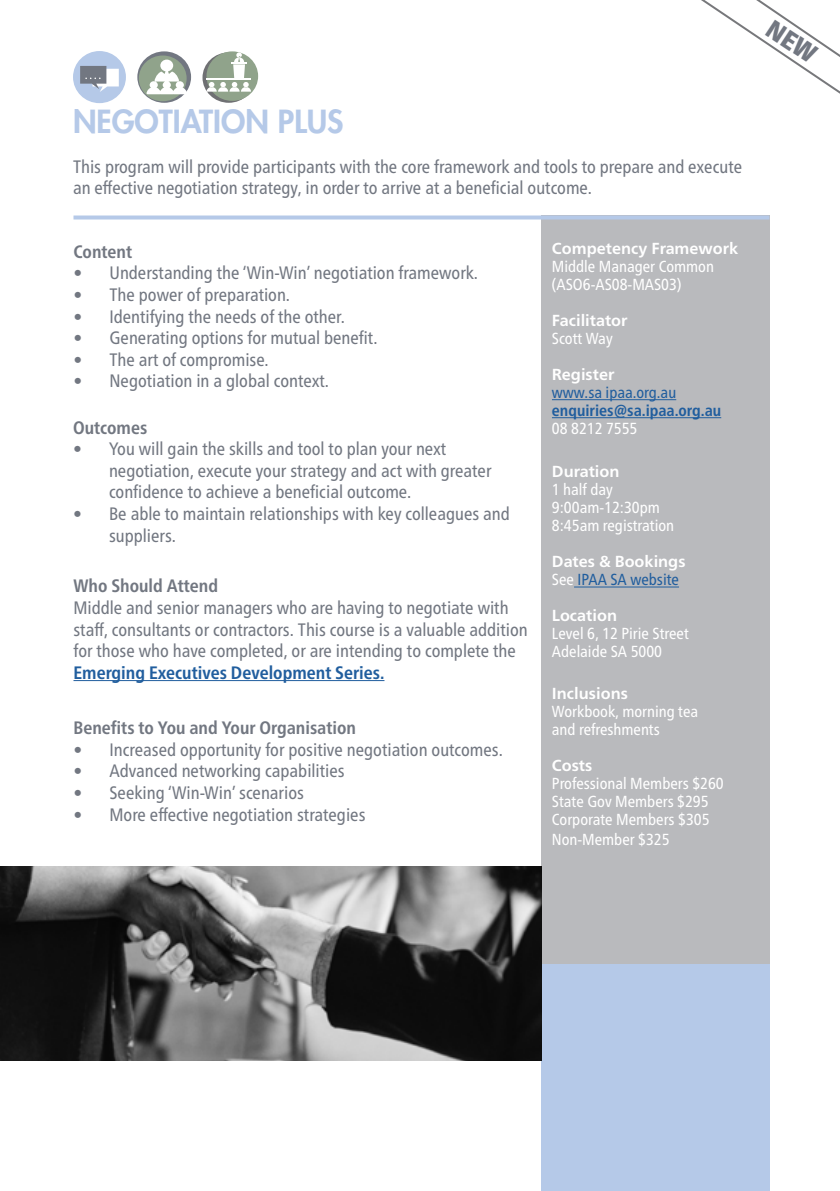
<style>
.page{position:relative;width:840px;height:1191px;background:#fff}
.page>*{position:absolute;margin:0;border:0;box-sizing:border-box;transform-origin:0 0}
.t1{font:800 31px "Futura Std";color:#b5c9e8}
.t2{font:condensed 18px/21.6px "Frutiger Neue LT Pro";color:#727781}
.t3{font:700 condensed 18px "Frutiger Neue LT Pro";color:#727781}
.t4{font:700 condensed 18px "Frutiger Neue LT Pro";color:#215e9e}
.t5{font:condensed 16px/18px "Frutiger Neue LT Pro";color:#fff}
.t6{font:700 16px/18px "Frutiger Neue LT Pro";color:#fff}
.t7{font:700 condensed 16px "Frutiger Neue LT Pro";color:#215e9e}
.t8{font:condensed 16px "Frutiger Neue LT Pro";color:#215e9e}
.s1{font-weight:400;font-stretch:condensed}
.s2{font-weight:400;font-stretch:condensed;color:#215e9e}
</style>
<div class="page">
<div style="left:541px;top:964px;width:228px;height:227px;background:#b5c9e8"></div>
<div style="left:541px;top:215px;width:228px;height:749px;background:#b9babd"></div>
<svg style="left:73px;top:215px;width:696px;height:4px;background:#bbcce8"></svg>
<hr style="left:73px;top:680px;width:311px;height:1px;background:#215e9e">
<hr style="left:551px;top:399px;width:124px;height:1px;background:#215e9e">
<hr style="left:551px;top:417px;width:169px;height:1px;background:#215e9e">
<hr style="left:573px;top:586px;width:105px;height:1px;background:#215e9e">
<img style="left:0;top:866px;width:541px;height:194px">
<svg style="left:137px;top:51px;width:54px;height:52px"></svg>
<svg style="left:141px;top:58px;width:43px;height:41px"></svg>
<div style="left:139px;top:56px;width:47px;height:45px;border:4px solid #90a38b;border-radius:50%"></div>
<svg style="left:146px;top:60px;width:41px;height:34px"></svg>
<svg style="left:202px;top:52px;width:53px;height:51px"></svg>
<div style="left:206px;top:51px;width:52px;height:50px;background:#90a38b;border-radius:50%"></div>
<svg style="left:206px;top:52px;width:45px;height:40px"></svg>
<div style="left:73px;top:51px;width:53px;height:52px;background:#b5c9e8;border-radius:50%"></div>
<svg style="left:80px;top:66px;width:39px;height:26px"></svg>
<svg style="left:701px;top:0;width:138px;height:93px"></svg>
<h1 class="t1" style="left:73px;top:102px;width:272px">NEGOTIATION PLUS</h1>
<p class="t2" style="left:73px;top:155px;width:670px">This program will provide participants with the core framework and tools to prepare and execute an effective negotiation strategy, in order to arrive at a beneficial outcome.</p>
<p class="t3" style="left:73px;top:241px;width:60px">Content</p>
<p class="t2" style="left:73px;top:262px;width:406px">• Understanding the ‘Win-Win’ negotiation framework.</p>
<p class="t2" style="left:73px;top:284px;width:218px">• The power of preparation.</p>
<p class="t2" style="left:73px;top:305px;width:273px">• Identifying the needs of the other.</p>
<p class="t2" style="left:73px;top:327px;width:305px">• Generating options for mutual benefit.</p>
<p class="t2" style="left:73px;top:348px;width:197px">• The art of compromise.</p>
<p class="t2" style="left:73px;top:370px;width:257px">• Negotiation in a global context.</p>
<p class="t3" style="left:73px;top:417px;width:76px">Outcomes</p>
<p class="t2" style="left:109px;top:438px;width:384px;text-indent:-36px">• You will gain the skills and tool to plan your next negotiation, execute your strategy and act with greater confidence to achieve a beneficial outcome.</p>
<p class="t2" style="left:109px;top:503px;width:402px;text-indent:-36px">• Be able to maintain relationships with key colleagues and suppliers.</p>
<p class="t3" style="left:73px;top:575px;width:146px">Who Should Attend</p>
<p class="t2" style="left:73px;top:597px;width:455px">Middle and senior managers who are having to negotiate with staff, consultants or contractors. This course is a valuable addition for those who have completed, or are intending to complete the</p>
<p class="t4" style="left:73px;top:662px;width:312px">Emerging Executives Development Series.</p>
<p class="t3" style="left:73px;top:717px;width:284px">Benefits to You and Your Organisation</p>
<p class="t2" style="left:73px;top:738px;width:430px">• Increased opportunity for positive negotiation outcomes.</p>
<p class="t2" style="left:73px;top:760px;width:272px">• Advanced networking capabilities</p>
<p class="t2" style="left:73px;top:782px;width:232px">• Seeking ‘Win-Win’ scenarios</p>
<p class="t2" style="left:73px;top:803px;width:293px">• More effective negotiation strategies</p>
<p class="t6" style="left:551px;top:239px;width:188px">Competency Framework</p>
<p class="t5" style="left:551px;top:257px;width:163px">Middle Manager Common (ASO6-AS08-MAS03)</p>
<p class="t6" style="left:551px;top:311px;width:77px">Facilitator</p>
<p class="t5" style="left:551px;top:329px;width:62px">Scott Way</p>
<p class="t6" style="left:551px;top:365px;width:64px">Register</p>
<p class="t8" style="left:551px;top:383px;width:126px">www.sa ipaa.org.au</p>
<p class="t7" style="left:551px;top:401px;width:171px">enquiries@sa.ipaa.org.au</p>
<p class="t5" style="left:551px;top:419px;width:87px">08 8212 7555</p>
<p class="t6" style="left:551px;top:463px;width:69px">Duration</p>
<p class="t5" style="left:551px;top:481px;width:124px">1 half day<br>9:00am-12:30pm<br>8:45am registration</p>
<p class="t6" style="left:551px;top:553px;width:135px">Dates &amp; Bookings<br><span class="s1">See</span> <span class="s2">IPAA SA website</span></p>
<p class="t6" style="left:551px;top:607px;width:67px">Location</p>
<p class="t5" style="left:551px;top:625px;width:138px">Level 6, 12 Pirie Street<br>Adelaide SA 5000</p>
<p class="t6" style="left:551px;top:684px;width:77px">Inclusions</p>
<p class="t5" style="left:551px;top:702px;width:148px">Workbook, morning tea and refreshments</p>
<p class="t6" style="left:551px;top:756px;width:42px">Costs</p>
<p class="t5" style="left:551px;top:774px;width:173px">Professional Members $260<br>State Gov Members $295<br>Corporate Members $305</p>
<p class="t5" style="left:551px;top:830px;width:119px">Non-Member $325</p>
</div>
